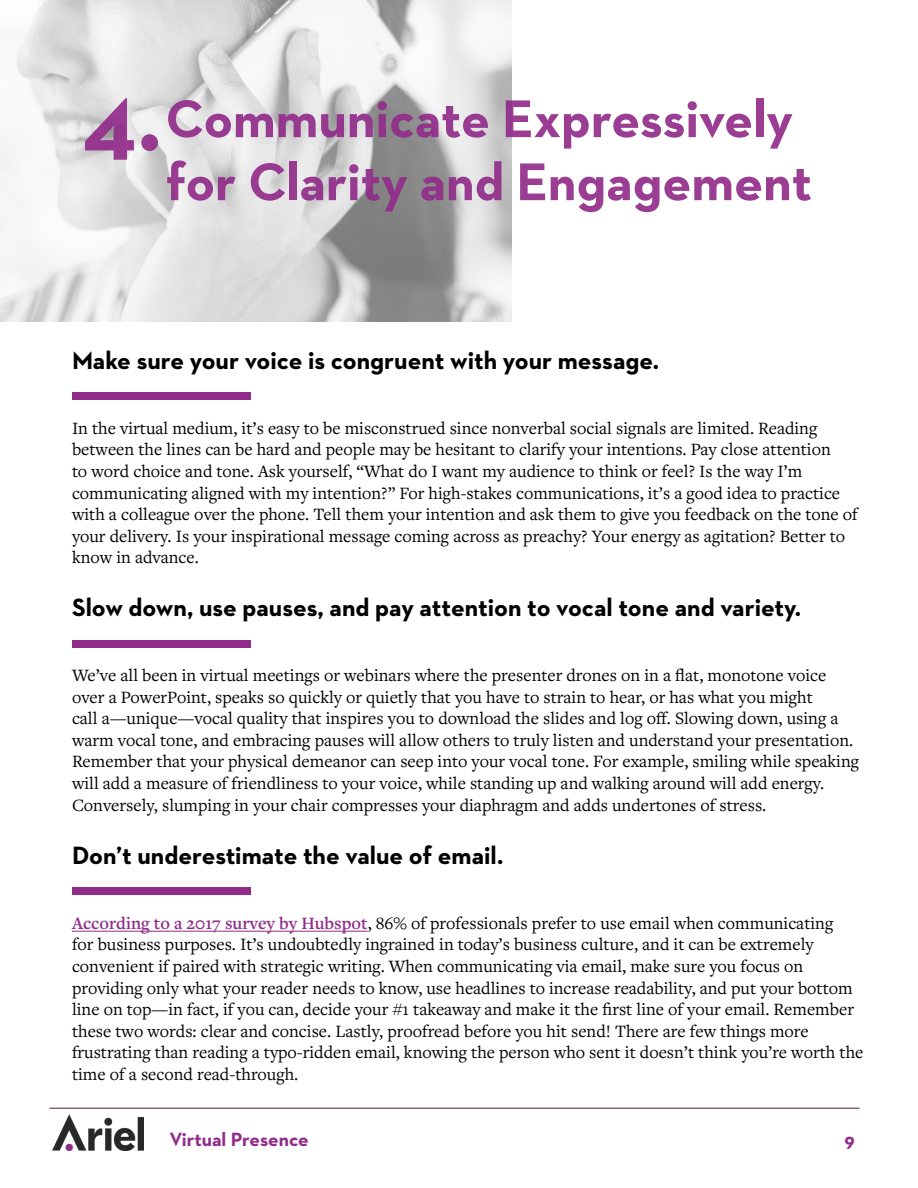
<style>
.page{position:relative;width:918px;height:1188px;background:#fff}
.page>*{position:absolute;margin:0;border:0;box-sizing:border-box;transform-origin:0 0}
.t1{font:700 99px "Neutraface 2 Text";color:#912c8a}
.t2{font:700 54px/63px "Neutraface 2 Text";color:#912c8a}
.t3{font:700 25.5px "Neutraface 2 Text";color:#000}
.t4{font:700 19.5px "Neutraface 2 Text";color:#912c8a}
.t5{font:18px/21.6px "Freight Text Pro";color:#000}
.s1{font-weight:600;color:#912c8a}
</style>
<div class="page">
<img style="left:0;top:0;width:512px;height:322px">
<hr style="left:72px;top:931px;width:296px;height:1px;background:#912c8a">
<div style="left:72px;top:393px;width:179px;height:7px;background:#912c8a"></div>
<div style="left:72px;top:640px;width:179px;height:7px;background:#912c8a"></div>
<div style="left:72px;top:888px;width:179px;height:7px;background:#912c8a"></div>
<hr style="left:50px;top:1108px;width:810px;height:1px;background:#4a1944">
<img style="left:53px;top:1115px;width:90px;height:35px">
<h1 class="t1" style="left:82px;top:53px;width:81px">4.</h1>
<h2 class="t2" style="left:166px;top:87px;width:648px">Communicate Expressively for Clarity and Engagement</h2>
<h3 class="t3" style="left:72px;top:344px;width:589px">Make sure your voice is congruent with your message.</h3>
<p class="t5" style="left:72px;top:417px;width:787px">In the virtual medium, it’s easy to be misconstrued since nonverbal social signals are limited. Reading between the lines can be hard and people may be hesitant to clarify your intentions. Pay close attention<br>to word choice and tone. Ask yourself, “What do I want my audience to think or feel? Is the way I’m communicating aligned with my intention?” For high-stakes communications, it’s a good idea to practice with a colleague over the phone. Tell them your intention and ask them to give you feedback on the tone of your delivery. Is your inspirational message coming across as preachy? Your energy as agitation? Better to know in advance.</p>
<h3 class="t3" style="left:72px;top:591px;width:731px">Slow down, use pauses, and pay attention to vocal tone and variety.</h3>
<p class="t5" style="left:72px;top:664px;width:789px">We’ve all been in virtual meetings or webinars where the presenter drones on in a flat, monotone voice over a PowerPoint, speaks so quickly or quietly that you have to strain to hear, or has what you might<br>call a—unique—vocal quality that inspires you to download the slides and log off. Slowing down, using a warm vocal tone, and embracing pauses will allow others to truly listen and understand your presentation.<br>Remember that your physical demeanor can seep into your vocal tone. For example, smiling while speaking will add a measure of friendliness to your voice, while standing up and walking around will add energy.<br>Conversely, slumping in your chair compresses your diaphragm and adds undertones of stress.</p>
<h3 class="t3" style="left:72px;top:839px;width:433px">Don’t underestimate the value of email.</h3>
<p class="t5" style="left:72px;top:912px;width:793px"><span class="s1">According to a 2017 survey by Hubspot</span>, 86% of professionals prefer to use email when communicating<br>for business purposes. It’s undoubtedly ingrained in today’s business culture, and it can be extremely convenient if paired with strategic writing. When communicating via email, make sure you focus on providing only what your reader needs to know, use headlines to increase readability, and put your bottom line on top—in fact, if you can, decide your #1 takeaway and make it the first line of your email. Remember these two words: clear and concise. Lastly, proofread before you hit send! There are few things more frustrating than reading a typo-ridden email, knowing the person who sent it doesn’t think you’re worth the time of a second read-through.</p>
<p class="t4" style="left:169px;top:1127px;width:141px">Virtual Presence</p>
<p class="t4" style="left:844px;top:1128px;width:12px">9</p>
</div>
